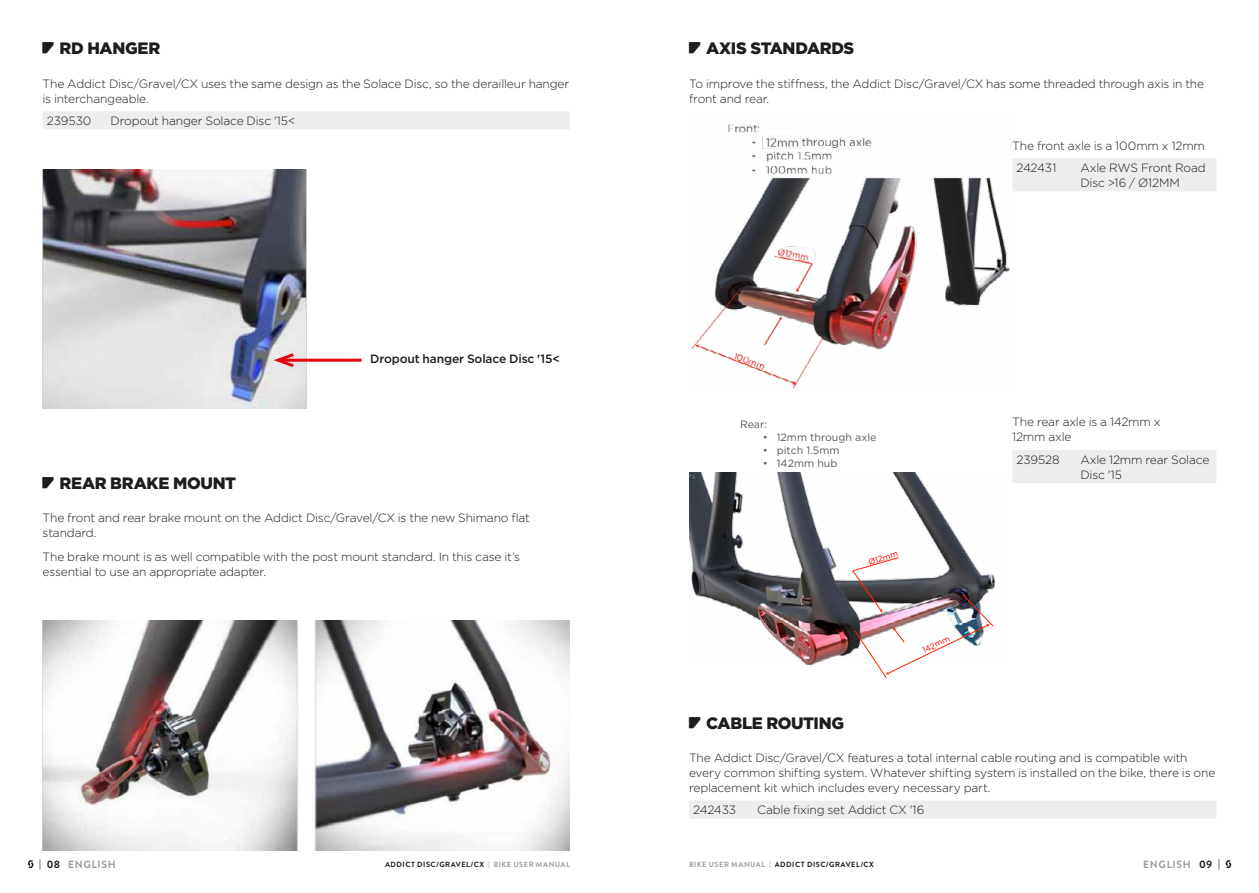
<style>
.page{position:relative;width:1259px;height:893px;background:#fff}
.page>*{position:absolute;margin:0;border:0;box-sizing:border-box;transform-origin:0 0}
.t1{font:900 16.5px "Gotham";letter-spacing:-.02em;color:#1d1d1b}
.t2{font:300 12px/15px "Gotham";letter-spacing:-.015em;color:#1d1d1b}
.t3{font:500 12px "Gotham";letter-spacing:-.01em;color:#1d1d1b}
.t4{font:10.65px "Gotham";color:#595959}
.t5{font:700 10.5px "Brandon Text";letter-spacing:.065em;color:#9d9d9c}
.t6{font:700 10.5px "Brandon Text";color:#1d1d1b}
.t7{font:8.25px "Gotham";color:#f00}
.t8{font:700 7.5px "Brandon Text";letter-spacing:.065em;color:#1d1d1b}
.s1{font-family:"manual Point";font-weight:400;font-size:27px}
.s2{font-family:"Arial"}
.s3{color:#9d9d9c}
</style>
<div class="page">
<img style="left:43px;top:170px;width:263px;height:238px">
<hr style="left:278px;top:359px;width:83px;height:3px;background:#e30613">
<svg style="left:269px;top:351px;width:28px;height:19px"></svg>
<img style="left:43px;top:620px;width:527px;height:230px">
<img style="left:689px;top:473px;width:307px;height:192px">
<img style="left:851px;top:556px;width:143px;height:122px">
<img style="left:691px;top:124px;width:319px;height:266px">
<div style="left:43px;top:111px;width:527px;height:18px;background:#ededed"></div>
<div style="left:1012px;top:158px;width:204px;height:33px;background:#ededed"></div>
<div style="left:1012px;top:450px;width:204px;height:33px;background:#ededed"></div>
<div style="left:689px;top:801px;width:527px;height:18px;background:#ededed"></div>
<svg style="left:1225px;top:860px;width:6px;height:8px"></svg>
<svg style="left:28px;top:860px;width:6px;height:8px"></svg>
<h1 class="t1" style="left:43px;top:37px;width:119px"><span class="s1">•</span>RD HANGER</h1>
<p class="t2" style="left:43px;top:76px;width:528px">The Addict Disc/Gravel/CX uses the same design as the Solace Disc, so the derailleur hanger is interchangeable.</p>
<p class="t2" style="left:47px;top:113px;width:46px">239530</p>
<p class="t2" style="left:111px;top:113px;width:186px">Dropout hanger Solace Disc '15&lt;</p>
<p class="t3" style="left:370px;top:351px;width:192px">Dropout hanger Solace Disc '15&lt;</p>
<h1 class="t1" style="left:43px;top:472px;width:195px"><span class="s1">•</span>REAR BRAKE MOUNT</h1>
<p class="t2" style="left:43px;top:510px;width:489px">The front and rear brake mount on the Addict Disc/Gravel/CX is the new Shimano flat standard.</p>
<p class="t2" style="left:43px;top:549px;width:479px">The brake mount is as well compatible with the post mount standard. In this case it’s essential to use an appropriate adapter.</p>
<h1 class="t1" style="left:689px;top:37px;width:167px"><span class="s1">•</span> AXIS STANDARDS</h1>
<p class="t2" style="left:689px;top:76px;width:516px">To improve the stiffness, the Addict Disc/Gravel/CX has some threaded through axis in the front and rear.</p>
<p class="t2" style="left:1016px;top:134px;width:190px;line-height:22.4px;text-indent:-4px">The front axle is a 100mm x 12mm<br>242431</p>
<p class="t2" style="left:1080px;top:160px;width:127px">Axle RWS Front Road<br>Disc &gt;16 / Ø12MM</p>
<p class="t4" style="left:740px;top:418px;width:28px">Rear:</p>
<p class="t4" style="left:763px;top:431px;width:114px"><span class="s2">•</span> 12mm through axle</p>
<p class="t4" style="left:763px;top:443px;width:77px"><span class="s2">•</span> pitch 1.5mm</p>
<p class="t4" style="left:763px;top:457px;width:75px"><span class="s2">•</span> 142mm hub</p>
<p class="t7" style="left:867px;top:557px;width:32px;rotate:-17deg">Ø12mm</p>
<p class="t7" style="left:920px;top:646px;width:31px;rotate:-26deg">142mm</p>
<p class="t2" style="left:1012px;top:414px;width:150px">The rear axle is a 142mm x<br>12mm axle</p>
<p class="t2" style="left:1016px;top:452px;width:45px">239528</p>
<p class="t2" style="left:1080px;top:452px;width:130px">Axle 12mm rear Solace<br>Disc '15</p>
<h1 class="t1" style="left:689px;top:711px;width:157px"><span class="s1">•</span> CABLE ROUTING</h1>
<p class="t2" style="left:689px;top:750px;width:528px">The Addict Disc/Gravel/CX features a total internal cable routing and is compatible with every common shifting system. Whatever shifting system is installed on the bike, there is one replacement kit which includes every necessary part.</p>
<p class="t2" style="left:693px;top:802px;width:44px">242433</p>
<p class="t2" style="left:757px;top:802px;width:169px">Cable fixing set Addict CX '16</p>
<p class="t6" style="left:39px;top:857px;width:23px">| 08</p>
<p class="t8" style="left:385px;top:859px;width:186px">ADDICT DISC/GRAVEL/CX <span class="s3">| BIKE USER MANUAL</span></p>
<p class="t8" style="left:689px;top:859px;width:186px"><span class="s3">BIKE USER MANUAL |</span> ADDICT DISC/GRAVEL/CX</p>
<p class="t6" style="left:1199px;top:857px;width:22px">09 |</p>
<p class="t5" style="left:68px;top:857px;width:49px">ENGLISH</p>
<p class="t5" style="left:1143px;top:857px;width:49px">ENGLISH</p>
</div>
